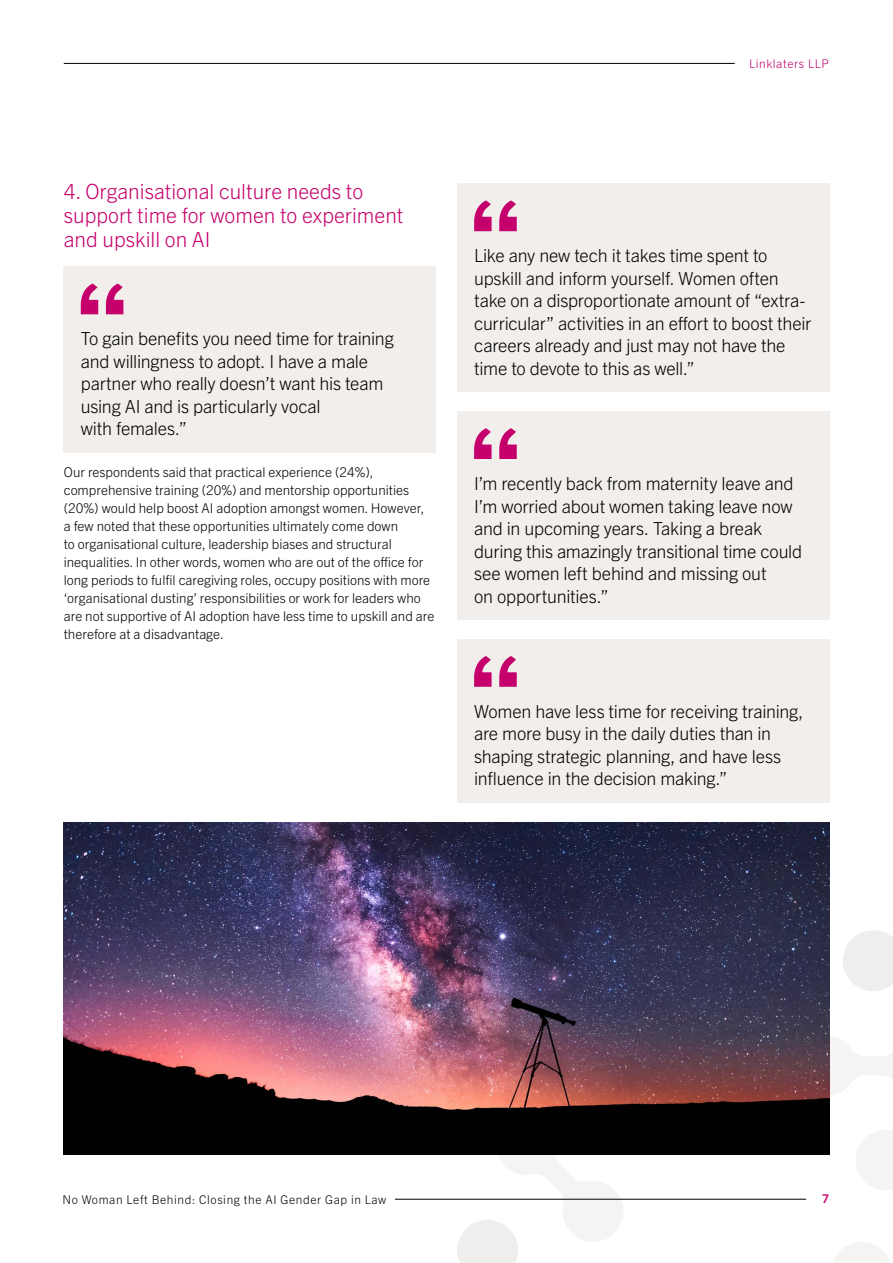
<style>
.page{position:relative;width:893px;height:1263px;background:#fff}
.page>*{position:absolute;margin:0;border:0;box-sizing:border-box;transform-origin:0 0}
.t1{font:300 21px/24px "Trade Gothic Next LT Pro";color:#c5006c}
.t2{font:300 18px/22.5px "Trade Gothic Next LT Pro";letter-spacing:-.015em;color:#000}
.t3{font:300 13.5px/18px "Trade Gothic Next LT Pro";color:#000}
.t4{font:300 12px "Trade Gothic Next LT Pro";letter-spacing:.05em;color:#000}
.t5{font:300 12px "Trade Gothic Next LT Pro";letter-spacing:.05em;color:#c5006c}
.t6{font:700 12px "Trade Gothic Next LT Pro";color:#c5006c}
</style>
<div class="page">
<svg style="left:829px;top:930px;width:64px;height:166px"></svg>
<svg style="left:833px;top:1130px;width:60px;height:133px"></svg>
<svg style="left:457px;top:1154px;width:191px;height:109px"></svg>
<div style="left:64px;top:266px;width:372px;height:187px;background:#f1eeec"></div>
<svg style="left:81px;top:283px;width:42px;height:31px"></svg>
<div style="left:457px;top:183px;width:372px;height:209px;background:#f1eeec"></div>
<svg style="left:474px;top:200px;width:43px;height:31px"></svg>
<div style="left:457px;top:411px;width:372px;height:209px;background:#f1eeec"></div>
<svg style="left:474px;top:428px;width:43px;height:31px"></svg>
<div style="left:457px;top:639px;width:372px;height:163px;background:#f1eeec"></div>
<svg style="left:474px;top:656px;width:43px;height:31px"></svg>
<img style="left:64px;top:823px;width:765px;height:331px">
<hr style="left:64px;top:63px;width:671px;height:1px;background:#000">
<hr style="left:395px;top:1199px;width:411px;height:1px;background:#000">
<p class="t5" style="left:749px;top:55px;width:81px">Linklaters LLP</p>
<p class="t1" style="left:64px;top:178px;width:341px">4. Organisational culture needs to support time for women to experiment and upskill on AI</p>
<p class="t2" style="left:81px;top:326px;width:315px">To gain benefits you need time for training and willingness to adopt. I have a male partner who really doesn’t want his team using AI and is particularly vocal<br>with females.”</p>
<p class="t3" style="left:64px;top:462px;width:372px">Our respondents said that practical experience (24%), comprehensive training (20%) and mentorship opportunities (20%) would help boost AI adoption amongst women. However, a few noted that these opportunities ultimately come down<br>to organisational culture, leadership biases and structural inequalities. In other words, women who are out of the office for long periods to fulfil caregiving roles, occupy positions with more ‘organisational dusting’ responsibilities or work for leaders who are not supportive of AI adoption have less time to upskill and are therefore at a disadvantage.</p>
<p class="t2" style="left:474px;top:243px;width:339px">Like any new tech it takes time spent to upskill and inform yourself. Women often take on a disproportionate amount of “extra&shy;curricular” activities in an effort to boost their careers already and just may not have the time to devote to this as well.”</p>
<p class="t2" style="left:474px;top:471px;width:330px">I’m recently back from maternity leave and I’m worried about women taking leave now and in upcoming years. Taking a break during this amazingly transitional time could see women left behind and missing out<br>on opportunities.”</p>
<p class="t2" style="left:474px;top:699px;width:331px">Women have less time for receiving training, are more busy in the daily duties than in shaping strategic planning, and have less influence in the decision making.”</p>
<p class="t4" style="left:63px;top:1191px;width:325px">No Woman Left Behind: Closing the AI Gender Gap in Law</p>
<p class="t6" style="left:822px;top:1190px;width:8px">7</p>
</div>
